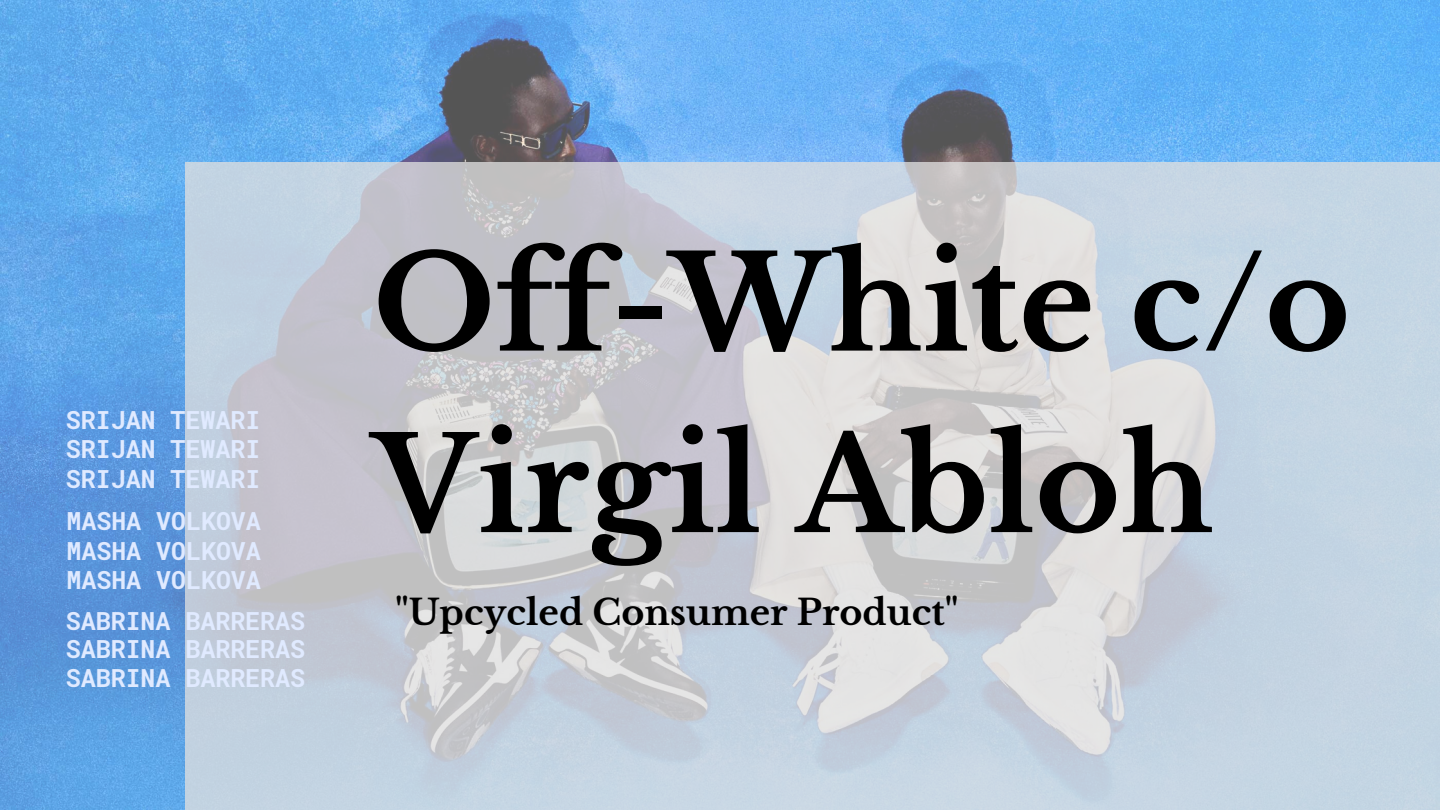
<style>
.page{position:relative;width:1440px;height:810px;background:#fff}
.page>*{position:absolute;margin:0;border:0;box-sizing:border-box;transform-origin:0 0}
.t1{font:700 130px/181.5px "Libre Baskerville";color:#000}
.t2{font:700 35px "Libre Baskerville";color:#000}
.t3{font:700 24.9px/29.1px "Roboto Mono";color:#e0eaff;text-align:justify}
</style>
<div class="page">
<img style="left:0;top:0;width:1440px;height:810px">
<img style="left:185px;top:162px;width:1255px;height:648px">
<p class="t3" style="left:66px;top:405px;width:196px">SRIJAN TEWARI</p>
<p class="t3" style="left:66px;top:434px;width:196px;line-height:29.7px">SRIJAN TEWARI<br>SRIJAN TEWARI</p>
<p class="t3" style="left:66px;top:506px;width:196px">MASHA VOLKOVA MASHA VOLKOVA MASHA VOLKOVA</p>
<p class="t3" style="left:66px;top:606px;width:241px;line-height:28.5px">SABRINA BARRERAS SABRINA BARRERAS SABRINA BARRERAS</p>
<h1 class="t1" style="left:373px;top:214px;width:979px">Off-White c/o<br>Virgil Abloh</h1>
<h2 class="t2" style="left:395px;top:591px;width:565px">"Upcycled Consumer Product"</h2>
</div>
